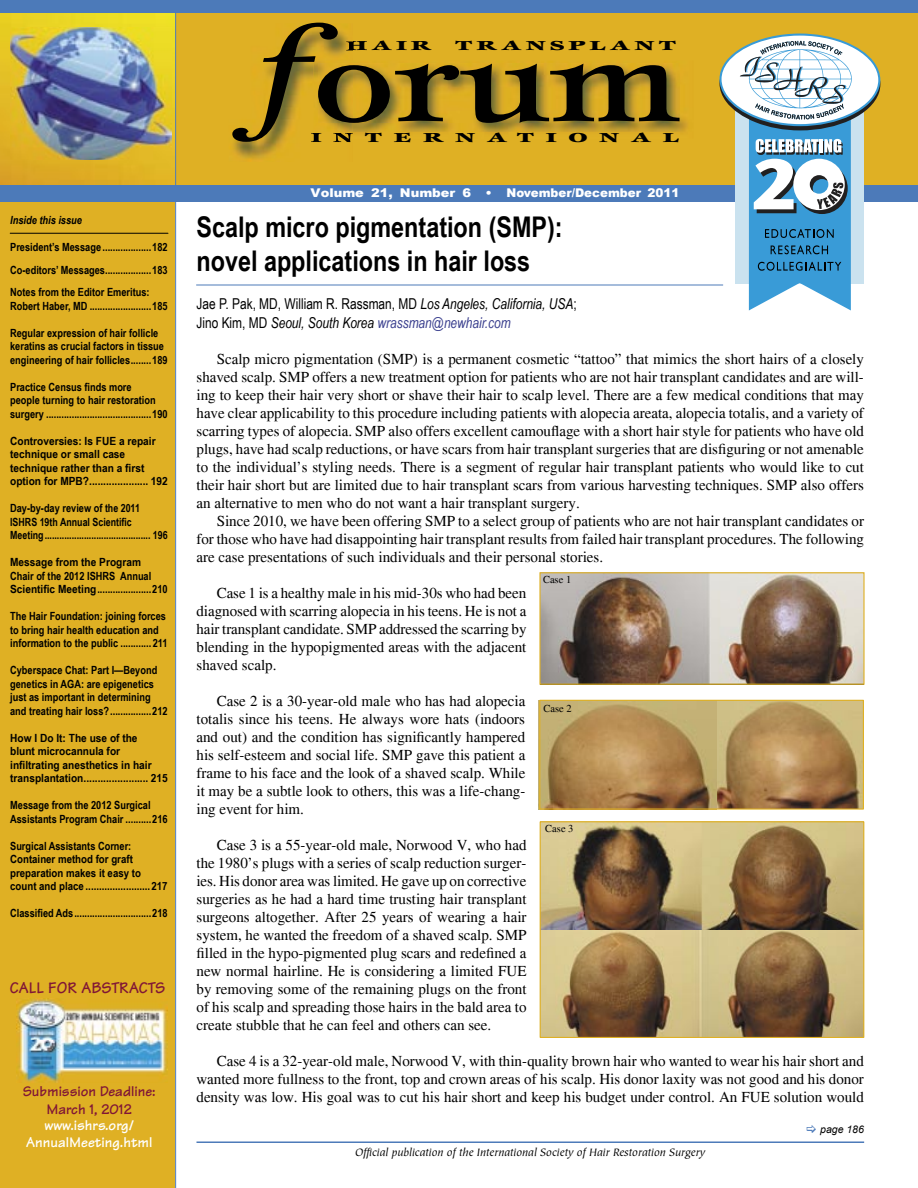
<style>
.page{position:relative;width:918px;height:1188px;background:#fff}
.page>*{position:absolute;margin:0;border:0;box-sizing:border-box;transform-origin:0 0}
.t1{font:italic 500 127.5px "Esprit";color:#000;scale:1.3 1}
.t2{font:500 120px "Esprit";color:#000;scale:1.3 1}
.t3{font:700 28.5px/34.2px "Arial Narrow";color:#000}
.t4{font:700 16.5px "Tekton";color:#801636}
.t5{font:15px/18px "Times";color:#000;text-align:justify}
.t6{font:15px/19.6px "Arial Narrow";color:#000}
.t7{font:700 15px/16.5px "Tekton";color:#fff;text-align:center}
.t8{font:700 15px/18px "Tekton";color:#801636;text-align:center}
.t9{font:900 13.5px "Esprit";letter-spacing:.45em;color:#000;scale:1.85 1}
.t10{font:900 13.5px "Esprit";letter-spacing:.15em;color:#000;scale:1.85 1}
.t11{font:900 13.5px "Esprit";letter-spacing:.255em;color:#000;scale:1.85 1}
.t12{font:italic 12px "Tiepolo";color:#000}
.t13{font:900 12px "Arial";color:#fff;scale:1.08 1}
.t14{font:700 11.25px/13.5px "Arial Narrow";color:#000}
.t15{font:700 11.25px/13.5px "Arial Narrow";color:#000;scale:1.1 1}
.t16{font:italic 700 11.25px "Arial Narrow";color:#000}
.t17{font:10.5px "Times";color:#000}
.t18{font:italic 10.5px "Arial";color:#000}
.s1{font-style:italic}
.s2{font-style:italic;color:#3a3f8e}
</style>
<div class="page">
<div style="left:0;top:0;width:918px;height:188px;background:#dfb024"></div>
<hr style="left:196px;top:1141px;width:668px;height:2px;background:#4c7ab9">
<img style="left:353px;top:113px;width:334px;height:19px">
<img style="left:353px;top:65px;width:326px;height:58px">
<img style="left:354px;top:132px;width:148px;height:1px">
<img style="left:234px;top:29px;width:119px;height:129px">
<img style="left:318px;top:64px;width:35px;height:59px">
<svg style="left:346px;top:41px;width:7px;height:10px"></svg>
<img style="left:311px;top:132px;width:42px;height:10px">
<div style="left:0;top:197px;width:176px;height:991px;background:#dfb024"></div>
<img style="left:0;top:13px;width:175px;height:172px">
<div style="left:0;top:0;width:918px;height:13px;background:#4c7ab9"></div>
<div style="left:0;top:185px;width:918px;height:17px;background:#4c7ab9"></div>
<hr style="left:175px;top:0;width:1px;height:1188px;background:#4c7ab9">
<hr style="left:196px;top:285px;width:527px;height:1px;background:#4c7ab9">
<img style="left:10px;top:27px;width:162px;height:133px">
<hr style="left:10px;top:233px;width:158px;height:1px;background:#000">
<img style="left:716px;top:702px;width:146px;height:106px">
<img style="left:541px;top:702px;width:175px;height:106px">
<div style="left:539px;top:700px;width:325px;height:110px;border:1px solid #dfb024"></div>
<img style="left:542px;top:823px;width:320px;height:213px">
<div style="left:540px;top:821px;width:324px;height:217px;border:1px solid #dfb024"></div>
<img style="left:541px;top:574px;width:322px;height:109px">
<div style="left:539px;top:572px;width:326px;height:113px;border:1px solid #dfb024"></div>
<svg style="left:719px;top:34px;width:161px;height:276px"></svg>
<img style="left:16px;top:999px;width:152px;height:84px">
<p class="t16" style="left:10px;top:212px;width:73px">Inside this issue</p>
<p class="t14" style="left:10px;top:235px;width:159px;line-height:22.5px;text-align:justify">President’s Message ...................182<br>Co-editors’ Messages ..................183<br>Notes from the Editor Emeritus:</p>
<p class="t14" style="left:10px;top:298px;width:159px">Robert Haber, MD ........................185</p>
<p class="t14" style="left:10px;top:325px;width:159px">Regular expression of hair follicle keratins as crucial factors in tissue engineering of hair follicles ........189</p>
<p class="t14" style="left:10px;top:379px;width:159px">Practice Census finds more<br>people turning to hair restoration surgery .........................................190</p>
<p class="t15" style="left:10px;top:433px;width:145px">Controversies: Is FUE a repair technique or small case technique rather than a first option for MPB? ..................... 192</p>
<p class="t14" style="left:10px;top:501px;width:159px">Day-by-day review of the 2011<br>ISHRS 19th Annual Scientific<br>Meeting ........................................... 196</p>
<p class="t15" style="left:10px;top:555px;width:145px">Message from the Program<br>Chair of the 2012 ISHRS Annual<br>Scientific Meeting .....................210</p>
<p class="t14" style="left:10px;top:609px;width:159px">The Hair Foundation: joining forces to bring hair health education and information to the public ............ 211</p>
<p class="t14" style="left:10px;top:663px;width:159px">Cyberspace Chat: Part I—Beyond genetics in AGA: are epigenetics just as important in determining and treating hair loss? ................212</p>
<p class="t15" style="left:10px;top:730px;width:145px">How I Do It: The use of the<br>blunt microcannula for infiltrating anesthetics in hair transplantation ....................... 215</p>
<p class="t14" style="left:10px;top:798px;width:159px">Message from the 2012 Surgical<br>Assistants Program Chair ..........216</p>
<p class="t14" style="left:10px;top:838px;width:159px">Surgical Assistants Corner:<br>Container method for graft preparation makes it easy to count and place ........................217</p>
<p class="t14" style="left:10px;top:906px;width:159px">Classified Ads ..............................218</p>
<p class="t4" style="left:10px;top:977px;width:157px">CALL FOR ABSTRACTS</p>
<p class="t8" style="left:23px;top:1082px;width:134px">Submission Deadline:<br>March 1, 2012</p>
<p class="t7" style="left:26px;top:1117px;width:128px">www.ishrs.org/<br>AnnualMeeting.html</p>
<h1 class="t1" style="left:252px;top:-8px;width:49px">f</h1>
<p class="t11" style="left:346px;top:37px;width:48px">HAIR</p>
<p class="t10" style="left:455px;top:37px;width:121px">TRANSPLANT</p>
<h2 class="t2" style="left:312px;top:7px;width:285px">orum</h2>
<p class="t9" style="left:311px;top:129px;width:201px">INTERNATIONAL</p>
<p class="t13" style="left:311px;top:184px;width:343px">Volume 21, Number 6 • November/December 2011</p>
<h3 class="t3" style="left:196px;top:208px;width:368px">Scalp micro pigmentation (SMP): novel applications in hair loss</h3>
<p class="t6" style="left:196px;top:293px;width:382px">Jae P. Pak, MD, William R. Rassman, MD <span class="s1">Los Angeles, California, USA</span>;<br>Jino Kim, MD <span class="s1">Seoul, South Korea</span> <span class="s2">wrassman@newhair.com</span></p>
<p class="t5" style="left:197px;top:350px;width:669px;text-indent:20px">Scalp micro pigmentation (SMP) is a permanent cosmetic “tattoo” that mimics the short hairs of a closely shaved scalp. SMP offers a new treatment option for patients who are not hair transplant candidates and are will&shy;ing to keep their hair very short or shave their hair to scalp level. There are a few medical conditions that may have clear applicability to this procedure including patients with alopecia areata, alopecia totalis, and a variety of scarring types of alopecia. SMP also offers excellent camouflage with a short hair style for patients who have old plugs, have had scalp reductions, or have scars from hair transplant surgeries that are disfiguring or not amenable to the individual’s styling needs. There is a segment of regular hair transplant patients who would like to cut their hair short but are limited due to hair transplant scars from various harvesting techniques. SMP also offers an alternative to men who do not want a hair transplant surgery.</p>
<p class="t5" style="left:197px;top:512px;width:669px;text-indent:20px">Since 2010, we have been offering SMP to a select group of patients who are not hair transplant candidates or for those who have had disappointing hair transplant results from failed hair transplant procedures. The following are case presentations of such individuals and their personal stories.</p>
<p class="t5" style="left:197px;top:584px;width:332px;text-indent:20px">Case 1 is a healthy male in his mid-30s who had been diagnosed with scarring alopecia in his teens. He is not a hair transplant candidate. SMP addressed the scarring by blending in the hypopigmented areas with the adjacent shaved scalp.</p>
<p class="t5" style="left:197px;top:692px;width:330px;text-indent:20px">Case 2 is a 30-year-old male who has had alopecia totalis since his teens. He always wore hats (indoors and out) and the condition has significantly hampered his self-esteem and social life. SMP gave this patient a frame to his face and the look of a shaved scalp. While it may be a subtle look to others, this was a life-chang&shy;ing event for him.</p>
<p class="t5" style="left:197px;top:836px;width:332px;text-indent:20px">Case 3 is a 55-year-old male, Norwood V, who had the 1980’s plugs with a series of scalp reduction surger&shy;ies. His donor area was limited. He gave up on corrective surgeries as he had a hard time trusting hair transplant surgeons altogether. After 25 years of wearing a hair system, he wanted the freedom of a shaved scalp. SMP filled in the hypo-pigmented plug scars and redefined a new normal hairline. He is considering a limited FUE by removing some of the remaining plugs on the front of his scalp and spreading those hairs in the bald area to create stubble that he can feel and others can see.</p>
<p class="t5" style="left:197px;top:1052px;width:669px;text-indent:20px">Case 4 is a 32-year-old male, Norwood V, with thin-quality brown hair who wanted to wear his hair short and wanted more fullness to the front, top and crown areas of his scalp. His donor laxity was not good and his donor density was low. His goal was to cut his hair short and keep his budget under control. An FUE solution would</p>
<p class="t17" style="left:543px;top:574px;width:30px">Case 1</p>
<p class="t17" style="left:543px;top:702px;width:30px">Case 2</p>
<p class="t17" style="left:545px;top:822px;width:30px">Case 3</p>
<p class="t12" style="left:355px;top:1146px;width:352px">Official publication of the International Society of Hair Restoration Surgery</p>
<p class="t18" style="left:820px;top:1122px;width:45px">page 186</p>
</div>
